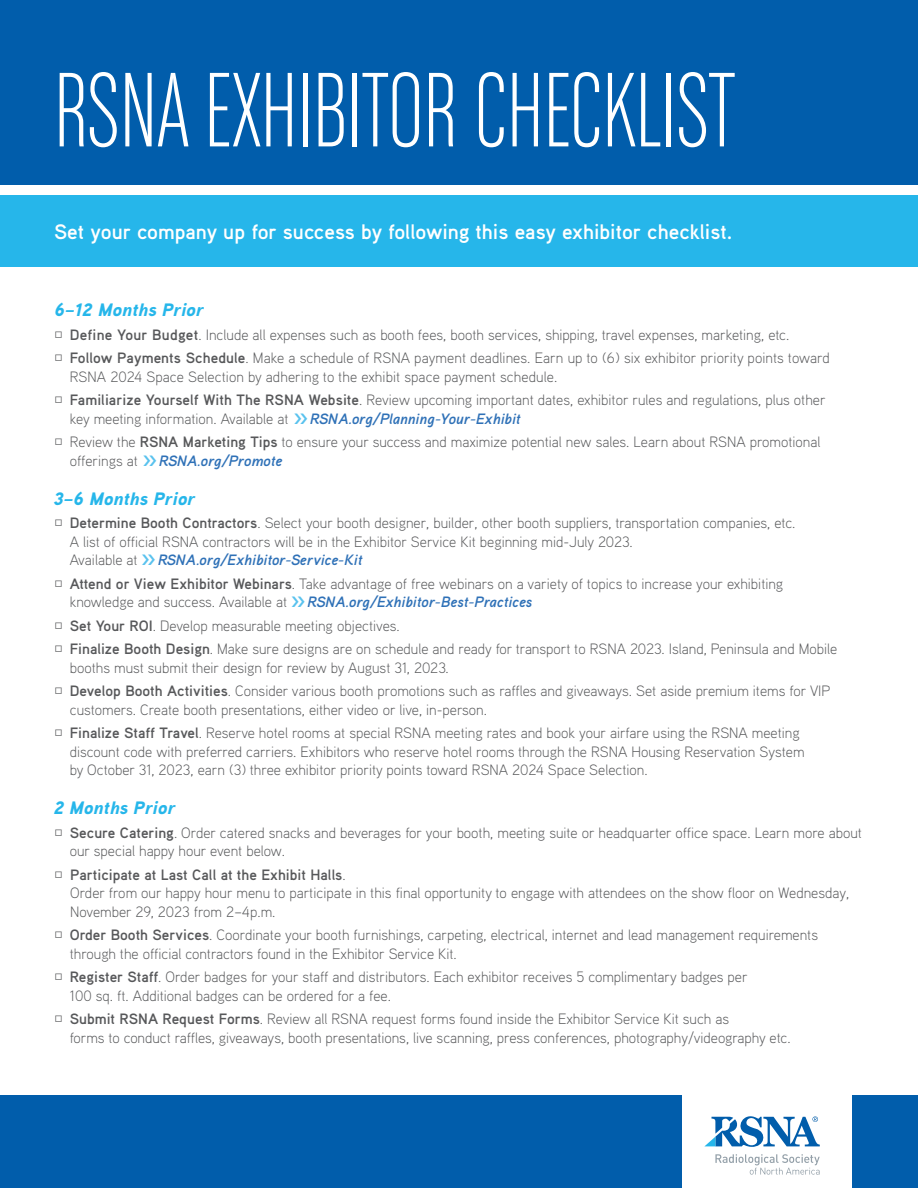
<style>
.page{position:relative;width:918px;height:1188px;background:#fff}
.page>*{position:absolute;margin:0;border:0;box-sizing:border-box;transform-origin:0 0}
.t1{font:112.65px "Chalet Comprime Milan Sixty";color:#fff}
.body{font:700 21px "Aaux Pro OT";color:#fff}
.Body2{font:italic 900 18px "Aaux Pro OT";color:#26b6ea}
.Body2-2{font:300 15px/18.8px "Aaux Pro OT";color:#57585a}
.s1{font-weight:700}
.s2{font-weight:900;color:#59c2ee}
.s3{font-weight:700;font-style:italic;color:#2f71b7}
</style>
<div class="page">
<div style="left:0;top:1095px;width:681px;height:93px;background:#015dab"></div>
<div style="left:852px;top:1095px;width:66px;height:93px;background:#015dab"></div>
<svg style="left:704px;top:1116px;width:116px;height:31px"></svg>
<svg style="left:715px;top:1154px;width:105px;height:21px"></svg>
<div style="left:0;top:0;width:918px;height:184px;background:#015dab"></div>
<div style="left:0;top:195px;width:918px;height:71px;background:#26b6ea"></div>
<p class="t1" style="left:54px;top:50px;width:682px">RSNA EXHIBITOR CHECKLIST</p>
<p class="body" style="left:54px;top:218px;width:680px">Set your company up for success by following this easy exhibitor checklist.</p>
<p class="Body2" style="left:54px;top:299px;width:151px">6–12 Months Prior</p>
<p class="Body2-2" style="left:54px;top:325px;width:737px">❑ <span class="s1">Define Your Budget</span>. Include all expenses such as booth fees, booth services, shipping, travel expenses, marketing, etc.</p>
<p class="Body2-2" style="left:70px;top:348px;width:762px;text-indent:-16px">❑ <span class="s1">Follow Payments Schedule</span>. Make a schedule of RSNA payment deadlines. Earn up to (6) six exhibitor priority points toward<br>RSNA 2024 Space Selection by adhering to the exhibit space payment schedule.</p>
<p class="Body2-2" style="left:70px;top:390px;width:757px;text-indent:-16px">❑ <span class="s1">Familiarize Yourself With The RSNA Website</span>. Review upcoming important dates, exhibitor rules and regulations, plus other key meeting information. Available at <span class="s2">&gt;&gt;</span><span class="s3">RSNA.org/Planning-Your-Exhibit</span></p>
<p class="Body2-2" style="left:70px;top:432px;width:752px;text-indent:-16px">❑ Review the <span class="s1">RSNA Marketing Tips</span> to ensure your success and maximize potential new sales. Learn about RSNA promotional offerings at <span class="s2">&gt;&gt;</span><span class="s3">RSNA.org/Promote</span></p>
<p class="Body2" style="left:54px;top:487px;width:143px">3–6 Months Prior</p>
<p class="Body2-2" style="left:70px;top:513px;width:727px;text-indent:-16px">❑ <span class="s1">Determine Booth Contractors</span>. Select your booth designer, builder, other booth suppliers, transportation companies, etc.<br>A list of official RSNA contractors will be in the Exhibitor Service Kit beginning mid-July 2023.<br>Available at <span class="s2">&gt;&gt;</span><span class="s3">RSNA.org/Exhibitor-Service-Kit</span></p>
<p class="Body2-2" style="left:70px;top:574px;width:715px;text-indent:-16px">❑ <span class="s1">Attend or View Exhibitor Webinars</span>. Take advantage of free webinars on a variety of topics to increase your exhibiting knowledge and success. Available at <span class="s2">&gt;&gt;</span><span class="s3">RSNA.org/Exhibitor-Best-Practices</span></p>
<p class="Body2-2" style="left:54px;top:616px;width:347px">❑ <span class="s1">Set Your ROI</span>. Develop measurable meeting objectives.</p>
<p class="Body2-2" style="left:70px;top:639px;width:769px;text-indent:-16px">❑ <span class="s1">Finalize Booth Design</span>. Make sure designs are on schedule and ready for transport to RSNA 2023. Island, Peninsula and Mobile booths must submit their design for review by August 31, 2023.</p>
<p class="Body2-2" style="left:70px;top:681px;width:762px;text-indent:-16px">❑ <span class="s1">Develop Booth Activities</span>. Consider various booth promotions such as raffles and giveaways. Set aside premium items for VIP customers. Create booth presentations, either video or live, in-person.</p>
<p class="Body2-2" style="left:70px;top:723px;width:736px;text-indent:-16px">❑ <span class="s1">Finalize Staff Travel</span>. Reserve hotel rooms at special RSNA meeting rates and book your airfare using the RSNA meeting discount code with preferred carriers. Exhibitors who reserve hotel rooms through the RSNA Housing Reservation System by October 31, 2023, earn (3) three exhibitor priority points toward RSNA 2024 Space Selection.</p>
<p class="Body2" style="left:54px;top:797px;width:123px">2 Months Prior</p>
<p class="Body2-2" style="left:70px;top:823px;width:794px;text-indent:-16px">❑ <span class="s1">Secure Catering</span>. Order catered snacks and beverages for your booth, meeting suite or headquarter office space. Learn more about our special happy hour event below.</p>
<p class="Body2-2" style="left:70px;top:865px;width:780px;text-indent:-16px">❑ <span class="s1">Participate at Last Call at the Exhibit Halls</span>.<br>Order from our happy hour menu to participate in this final opportunity to engage with attendees on the show floor on Wednesday,<br>November 29, 2023 from 2–4p.m.</p>
<p class="Body2-2" style="left:70px;top:925px;width:750px;text-indent:-16px">❑ <span class="s1">Order Booth Services</span>. Coordinate your booth furnishings, carpeting, electrical, internet and lead management requirements through the official contractors found in the Exhibitor Service Kit.</p>
<p class="Body2-2" style="left:70px;top:967px;width:679px;text-indent:-16px">❑ <span class="s1">Register Staff</span>. Order badges for your staff and distributors. Each exhibitor receives 5 complimentary badges per<br>100 sq. ft. Additional badges can be ordered for a fee.</p>
<p class="Body2-2" style="left:70px;top:1009px;width:722px;text-indent:-16px">❑ <span class="s1">Submit RSNA Request Forms</span>. Review all RSNA request forms found inside the Exhibitor Service Kit such as<br>forms to conduct raffles, giveaways, booth presentations, live scanning, press conferences, photography/videography etc.</p>
</div>
